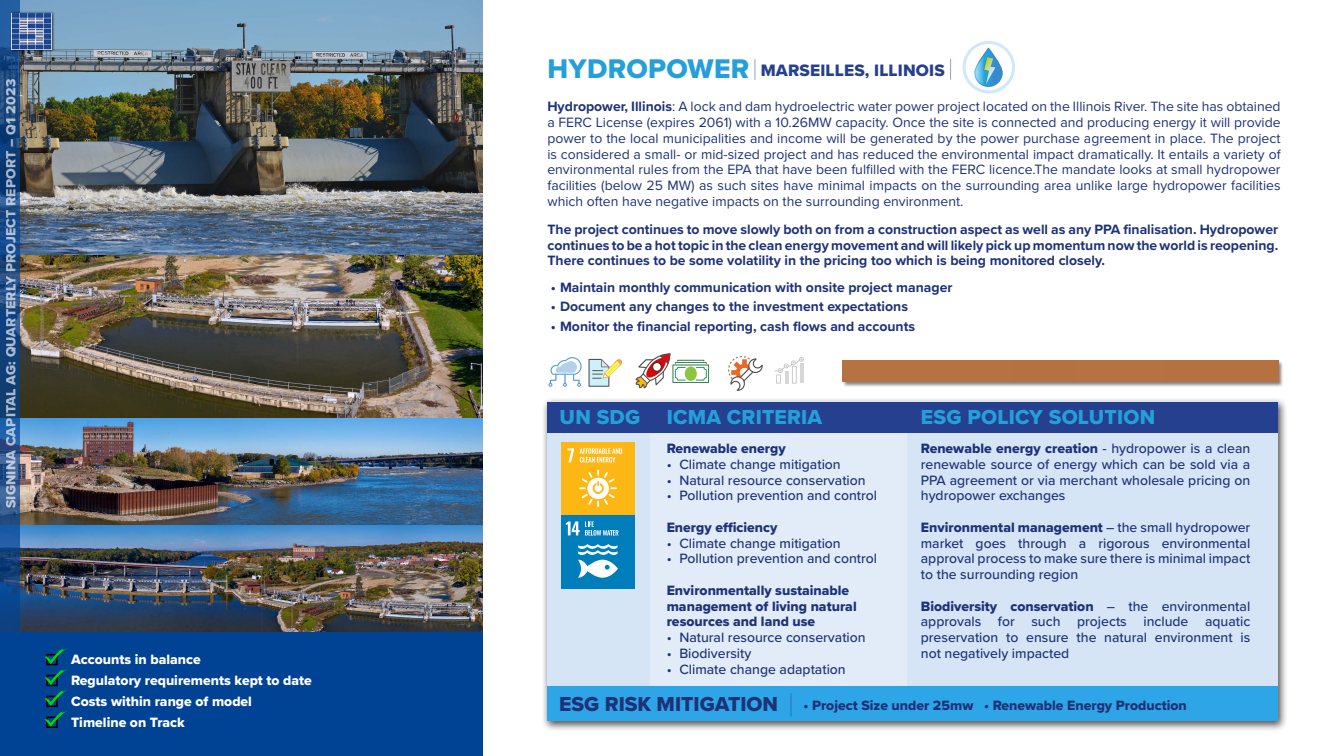
<style>
.page{position:relative;width:1344px;height:756px;background:#fff}
.page>*{position:absolute;margin:0;border:0;box-sizing:border-box;transform-origin:0 0}
.t1{font:28px "Proxima Nova Extrabld";letter-spacing:.01em;color:#249fda}
.t2{font:21px "Proxima Nova Extrabld";letter-spacing:.01em;color:#249fda}
.t3{font:21px "Proxima Nova Extrabld";color:#1e3278}
.t4{font:17.15px "Proxima Nova Extrabld";letter-spacing:.01em;color:#25408f}
.t5{font:14px/15.7px "Proxima Nova";color:#1e3278;text-align:justify}
.t6{font:500 14px/15.7px "Proxima Nova";color:#1e3278;text-align:justify}
.t7{font:700 14px/15.7px "Proxima Nova";color:#1e3278;text-align:justify}
.t8{font:14px/15.7px "Proxima Nova Extrabld";color:#1e3278}
.t9{font:14px/21px "Proxima Nova Extrabld";color:#fff}
.s1{font-weight:700}
.s2{font-family:"Proxima Nova";font-weight:500}
</style>
<div class="page">
<div style="left:541px;top:397px;width:747px;height:335px;background:#000;opacity:.7"></div>
<div style="left:547px;top:402px;width:731px;height:319px;background:#d5e5f6"></div>
<div style="left:650px;top:404px;width:256px;height:285px;background:#e1ecf8"></div>
<div style="left:547px;top:402px;width:731px;height:31px;background:#25408f"></div>
<img style="left:20px;top:524px;width:463px;height:108px">
<img style="left:20px;top:255px;width:463px;height:269px">
<div style="left:562px;top:442px;width:73px;height:73px;background:#fdb714"></div>
<svg style="left:568px;top:448px;width:6px;height:14px"></svg>
<svg style="left:580px;top:448px;width:42px;height:14px"></svg>
<svg style="left:579px;top:470px;width:38px;height:37px"></svg>
<div style="left:562px;top:515px;width:73px;height:73px;background:#007dbb"></div>
<svg style="left:566px;top:521px;width:53px;height:15px"></svg>
<svg style="left:578px;top:544px;width:40px;height:34px"></svg>
<img style="left:20px;top:0;width:463px;height:255px">
<div style="left:547px;top:687px;width:731px;height:34px;background:#2ea5e6"></div>
<svg style="left:791px;top:693px;width:1px;height:23px"></svg>
<svg style="left:755px;top:59px;width:1px;height:21px"></svg>
<svg style="left:950px;top:59px;width:1px;height:21px"></svg>
<svg style="left:0;top:0;width:20px;height:632px"></svg>
<div style="left:10px;top:12px;width:45px;height:41px;background:#000;opacity:.75"></div>
<img style="left:12px;top:13px;width:39px;height:37px">
<div style="left:0;top:632px;width:483px;height:124px;background:#004294"></div>
<div style="left:46px;top:717px;width:12px;height:11px;border:2px solid #000"></div>
<svg style="left:44px;top:648px;width:23px;height:79px"></svg>
<div style="left:842px;top:360px;width:442px;height:27px;background:#000;opacity:.5"></div>
<div style="left:842px;top:361px;width:436px;height:21px;background:#b57241"></div>
<svg style="left:774px;top:357px;width:30px;height:27px"></svg>
<svg style="left:728px;top:356px;width:35px;height:35px"></svg>
<svg style="left:636px;top:353px;width:73px;height:35px"></svg>
<svg style="left:549px;top:357px;width:32px;height:30px"></svg>
<svg style="left:589px;top:359px;width:33px;height:28px"></svg>
<div style="left:962px;top:41px;width:53px;height:52px;border:3px solid #d1e8f8;border-radius:50%"></div>
<svg style="left:974px;top:47px;width:29px;height:40px"></svg>
<svg style="left:975px;top:49px;width:27px;height:37px"></svg>
<svg style="left:983px;top:57px;width:13px;height:28px"></svg>
<p class="t9" style="left:0;top:508px;width:431px;rotate:-90deg">SIGNINA CAPITAL AG: QUARTERLY PROJECT REPORT – Q1 2023</p>
<p class="t9" style="left:71px;top:649px;width:242px">Accounts in balance<br>Regulatory requirements kept to date<br>Costs within range of model<br>Timeline on Track</p>
<h1 class="t1" style="left:547px;top:48px;width:204px">HYDROPOWER</h1>
<p class="t5" style="left:547px;top:99px;width:735px"><span class="s1">Hydropower, Illinois</span>: A lock and dam hydroelectric water power project located on the Illinois River. The site has obtained a FERC License (expires 2061) with a 10.26MW capacity. Once the site is connected and producing energy it will provide power to the local municipalities and income will be generated by the power purchase agreement in place. The project is considered a small- or mid-sized project and has reduced the environmental impact dramatically. It entails a variety of environmental rules from the EPA that have been fulfilled with the FERC licence.The mandate looks at small hydropower facilities (below 25 MW) as such sites have minimal impacts on the surrounding area unlike large hydropower facilities which often have negative impacts on the surrounding environment.</p>
<p class="t4" style="left:761px;top:57px;width:186px">MARSEILLES, ILLINOIS</p>
<p class="t7" style="left:547px;top:221px;width:732px">The project continues to move slowly both on from a construction aspect as well as any PPA finalisation. Hydropower continues to be a hot topic in the clean energy movement and will likely pick up momentum now the world is reopening.<br>There continues to be some volatility in the pricing too which is being monitored closely.</p>
<p class="t7" style="left:551px;top:279px;width:403px">• Maintain monthly communication with onsite project manager</p>
<p class="t7" style="left:551px;top:299px;width:359px">• Document any changes to the investment expectations</p>
<p class="t7" style="left:551px;top:318px;width:366px">• Monitor the financial reporting, cash flows and accounts</p>
<h2 class="t2" style="left:560px;top:401px;width:82px">UN SDG</h2>
<h2 class="t2" style="left:667px;top:401px;width:157px">ICMA CRITERIA</h2>
<h2 class="t2" style="left:921px;top:401px;width:236px">ESG POLICY SOLUTION</h2>
<p class="t8" style="left:667px;top:440px;width:120px">Renewable energy</p>
<p class="t6" style="left:667px;top:456px;width:176px">• Climate change mitigation</p>
<p class="t6" style="left:667px;top:472px;width:200px">• Natural resource conservation</p>
<p class="t6" style="left:667px;top:487px;width:212px">• Pollution prevention and control</p>
<p class="t8" style="left:667px;top:519px;width:112px">Energy efficiency</p>
<p class="t6" style="left:667px;top:535px;width:176px">• Climate change mitigation</p>
<p class="t6" style="left:667px;top:550px;width:212px">• Pollution prevention and control</p>
<p class="t8" style="left:667px;top:582px;width:191px">Environmentally sustainable management of living natural resources and land use</p>
<p class="t6" style="left:667px;top:629px;width:200px">• Natural resource conservation</p>
<p class="t6" style="left:667px;top:645px;width:86px">• Biodiversity</p>
<p class="t6" style="left:667px;top:661px;width:181px">• Climate change adaptation</p>
<p class="t8" style="left:921px;top:440px;width:331px">Renewable energy creation <span class="s2">- hydropower is a clean</span></p>
<p class="t6" style="left:921px;top:456px;width:331px">renewable source of energy which can be sold via a PPA agreement or via merchant wholesale pricing on hydropower exchanges</p>
<p class="t8" style="left:921px;top:519px;width:331px">Environmental management <span class="s2">– the small hydropower</span></p>
<p class="t6" style="left:921px;top:535px;width:331px">market goes through a rigorous environmental approval process to make sure there is minimal impact to the surrounding region</p>
<p class="t8" style="left:921px;top:598px;width:331px">Biodiversity conservation <span class="s2">– the environmental</span></p>
<p class="t6" style="left:921px;top:613px;width:331px">approvals for such projects include aquatic preservation to ensure the natural environment is not negatively impacted</p>
<h2 class="t3" style="left:559px;top:689px;width:221px">ESG RISK MITIGATION</h2>
<p class="t8" style="left:803px;top:697px;width:385px">• Project Size under 25mw • Renewable Energy Production</p>
</div>
